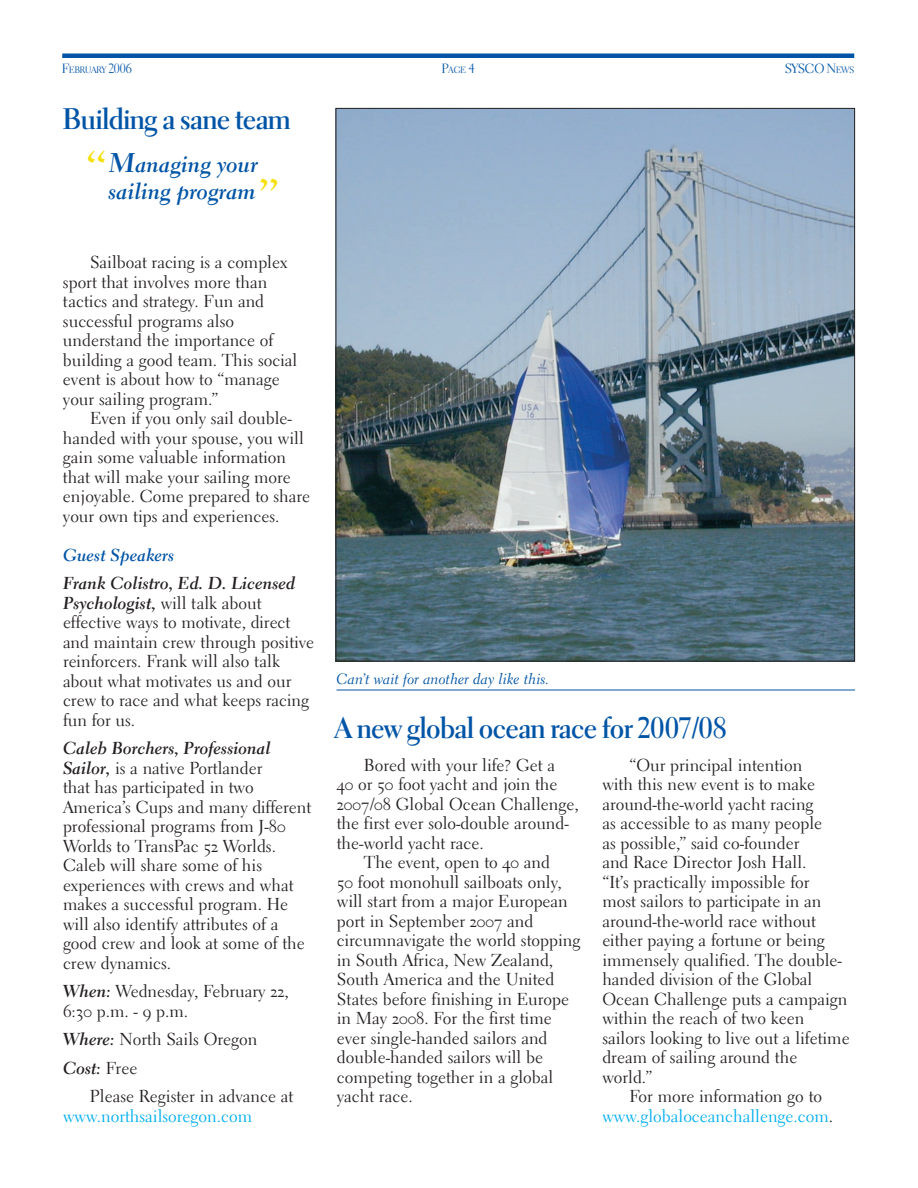
<style>
.page{position:relative;width:918px;height:1188px;background:#fff}
.page>*{position:absolute;margin:0;border:0;box-sizing:border-box;transform-origin:0 0}
.t1{font:30px "Electra LH Bold Display";color:#0154a6}
.t2{font:22.5px/27px "Electra LH Bold Cursive";color:#0154a6}
.t3{font:17.25px/19.5px "Electra LH Regular Os F";color:#231f20}
.t4{font:17.25px/19.5px "Electra LH Bold Cursive Os F";color:#231f20}
.t5{font:17.25px "Electra LH Regular Os F";color:#00aeef}
.t6{font:17.25px "Electra LH";color:#00aeef}
.t7{font:17.25px "Electra LH Bold Cursive Os F";color:#0154a6}
.t8{font:15px "Electra LH Cursive Os F";color:#0154a6}
.t9{font:13.5px "Electra LH Display";color:#0154a6}
.t10{font:9.45px "Electra LH Display";color:#0154a6}
.s1{font-size:13.5px}
.s2{font-size:9.45px}
.s3{font-size:45px;color:#f4e00a}
.s4{font-size:27px}
.s5{font-family:"Electra LH Regular Os F"}
.s6{font-family:"Electra LH Bold Cursive Os F"}
.s7{color:#231f20}
</style>
<div class="page">
<div style="left:62px;top:53px;width:792px;height:5px;background:#0154a6"></div>
<img style="left:338px;top:110px;width:515px;height:549px">
<hr style="left:337px;top:690px;width:518px;height:1px;background:#0154a6">
<p class="t10" style="left:62px;top:64px;width:71px"><span class="s1">F</span>EBRUARY <span class="s1">2006</span></p>
<p class="t10" style="left:442px;top:64px;width:34px"><span class="s1">P</span>AGE <span class="s1">4</span></p>
<p class="t9" style="left:785px;top:60px;width:71px">SYSCO N<span class="s2">EWS</span></p>
<h1 class="t1" style="left:63px;top:101px;width:229px">Building a sane team</h1>
<h2 class="t2" style="left:109px;top:151px;width:171px;text-indent:-24px"><span class="s3">“</span><span class="s4">M</span>anaging your sailing program<span class="s3">”</span></h2>
<p class="t3" style="left:63px;top:253px;width:236px;text-indent:27px">Sailboat racing is a complex sport that involves more than tactics and strategy. Fun and successful programs also understand the importance of building a good team. This social event is about how to “manage your sailing program.”</p>
<p class="t3" style="left:63px;top:409px;width:249px;text-indent:27px">Even if you only sail double&shy;handed with your spouse, you will gain some valuable information that will make your sailing more enjoyable. Come prepared to share your own tips and experiences.</p>
<p class="t7" style="left:63px;top:544px;width:113px">Guest Speakers</p>
<p class="t4" style="left:63px;top:574px;width:234px">Frank Colistro, Ed. D. Licensed<br>Psychologist, <span class="s5">will talk about</span></p>
<p class="t3" style="left:63px;top:613px;width:253px">effective ways to motivate, direct and maintain crew through positive reinforcers. Frank will also talk about what motivates us and our crew to race and what keeps racing fun for us.</p>
<p class="t4" style="left:63px;top:739px;width:209px">Caleb Borchers, Professional</p>
<p class="t3" style="left:63px;top:758px;width:250px"><span class="s6">Sailor,</span> is a native Portlander<br>that has participated in two<br>America’s Cups and many different professional programs from J-80<br>Worlds to TransPac 52 Worlds.<br>Caleb will share some of his experiences with crews and what makes a successful program. He will also identify attributes of a good crew and look at some of the crew dynamics.</p>
<p class="t3" style="left:63px;top:982px;width:227px"><span class="s6">When:</span> Wednesday, February 22,<br>6:30 p.m. - 9 p.m.</p>
<p class="t3" style="left:63px;top:1030px;width:196px"><span class="s6">Where:</span> North Sails Oregon</p>
<p class="t4" style="left:63px;top:1058px;width:76px">Cost: <span class="s5">Free</span></p>
<p class="t3" style="left:90px;top:1087px;width:205px">Please Register in advance at</p>
<p class="t6" style="left:63px;top:1105px;width:191px">www.northsailsoregon.com</p>
<p class="t8" style="left:337px;top:669px;width:214px">Can’t wait for another day like this.</p>
<h1 class="t1" style="left:336px;top:710px;width:392px">A new global ocean race for 2007/08</h1>
<p class="t3" style="left:364px;top:755px;width:193px">Bored with your life? Get a</p>
<p class="t3" style="left:337px;top:775px;width:222px">40 or 50 foot yacht and join the</p>
<p class="t3" style="left:337px;top:794px;width:243px">2007/08 Global Ocean Challenge,</p>
<p class="t3" style="left:337px;top:814px;width:233px">the first ever solo-double around-</p>
<p class="t3" style="left:337px;top:833px;width:149px">the-world yacht race.</p>
<p class="t3" style="left:364px;top:853px;width:188px">The event, open to 40 and</p>
<p class="t3" style="left:337px;top:872px;width:226px">50 foot monohull sailboats only,</p>
<p class="t3" style="left:337px;top:892px;width:233px">will start from a major European</p>
<p class="t3" style="left:337px;top:911px;width:198px">port in September 2007 and</p>
<p class="t3" style="left:337px;top:931px;width:245px">circumnavigate the world stopping</p>
<p class="t3" style="left:337px;top:950px;width:218px">in South Africa, New Zealand,</p>
<p class="t3" style="left:337px;top:970px;width:219px">South America and the United</p>
<p class="t3" style="left:337px;top:989px;width:234px">States before finishing in Europe</p>
<p class="t3" style="left:337px;top:1009px;width:216px">in May 2008. For the first time</p>
<p class="t3" style="left:337px;top:1028px;width:212px">ever single-handed sailors and</p>
<p class="t3" style="left:337px;top:1048px;width:208px">double-handed sailors will be</p>
<p class="t3" style="left:337px;top:1067px;width:218px">competing together in a global</p>
<p class="t3" style="left:337px;top:1087px;width:77px">yacht race.</p>
<p class="t3" style="left:629px;top:755px;width:174px">“Our principal intention</p>
<p class="t3" style="left:602px;top:775px;width:214px">with this new event is to make</p>
<p class="t3" style="left:602px;top:794px;width:213px">around-the-world yacht racing</p>
<p class="t3" style="left:602px;top:814px;width:221px">as accessible to as many people</p>
<p class="t3" style="left:602px;top:833px;width:199px">as possible,” said co-founder</p>
<p class="t3" style="left:602px;top:853px;width:206px">and Race Director Josh Hall.</p>
<p class="t3" style="left:602px;top:872px;width:209px">“It’s practically impossible for</p>
<p class="t3" style="left:602px;top:892px;width:221px">most sailors to participate in an</p>
<p class="t3" style="left:602px;top:911px;width:215px">around-the-world race without</p>
<p class="t3" style="left:602px;top:931px;width:224px">either paying a fortune or being</p>
<p class="t3" style="left:602px;top:950px;width:241px">immensely qualified. The double-</p>
<p class="t3" style="left:602px;top:970px;width:212px">handed division of the Global</p>
<p class="t3" style="left:602px;top:989px;width:247px">Ocean Challenge puts a campaign</p>
<p class="t3" style="left:602px;top:1009px;width:204px">within the reach of two keen</p>
<p class="t3" style="left:602px;top:1028px;width:249px">sailors looking to live out a lifetime</p>
<p class="t3" style="left:602px;top:1048px;width:197px">dream of sailing around the</p>
<p class="t3" style="left:602px;top:1067px;width:52px">world.”</p>
<p class="t3" style="left:629px;top:1087px;width:194px">For more information go to</p>
<p class="t5" style="left:602px;top:1105px;width:232px">www.globaloceanchallenge.com<span class="s7">.</span></p>
</div>
